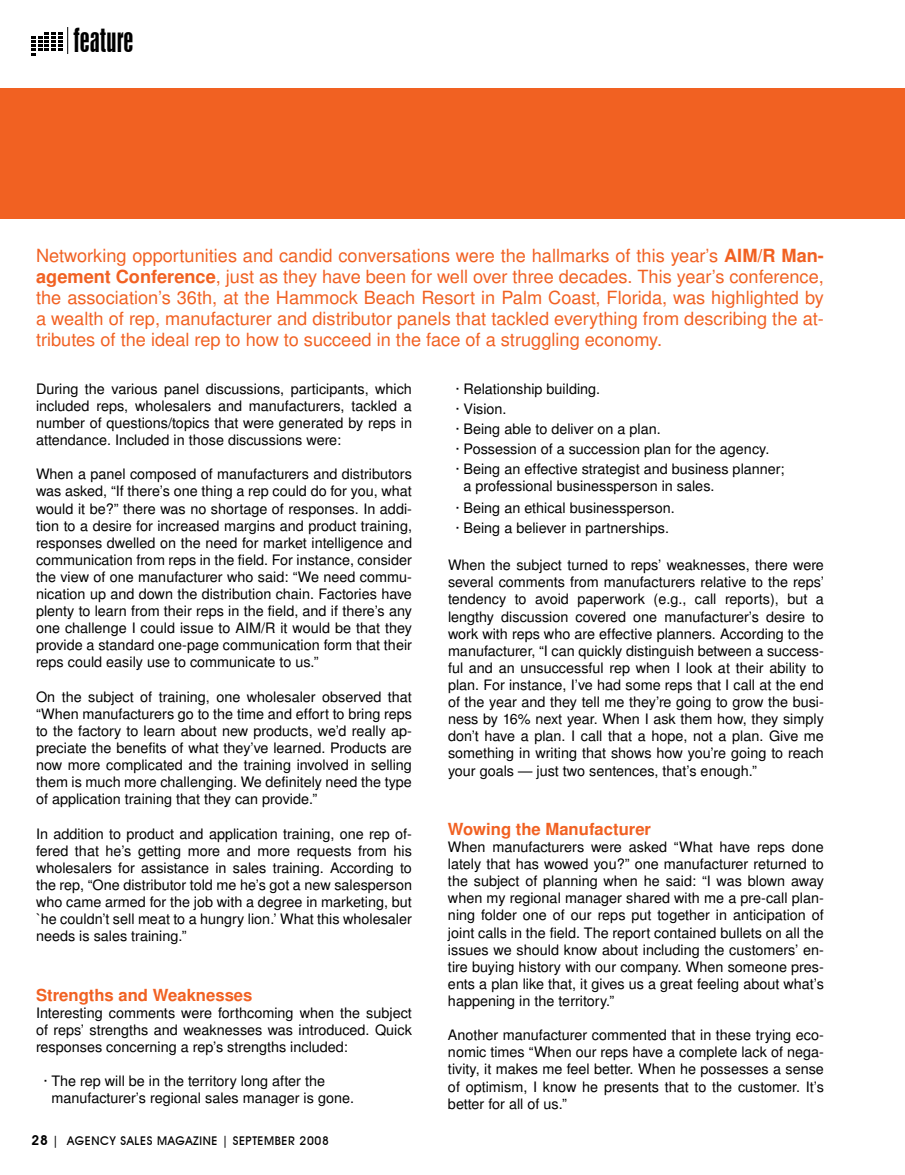
<style>
.page{position:relative;width:905px;height:1175px;background:#fff}
.page>*{position:absolute;margin:0;border:0;box-sizing:border-box;transform-origin:0 0}
.t1{font:31.05px "Swiss 924 BT Regular B";color:#000}
.t2{font:18px/21px "Turkish Sans SSK";color:#f16122;text-align:justify}
.t3{font:700 16.5px "Turkish Sans SSK";color:#f16122}
.t4{font:14.25px/17.1px "Turkish Sans SSK";color:#000;text-align:justify}
.t5{font:500 12px "Avant Garde IT Cby BT";letter-spacing:.05em;color:#000}
.s1{font-weight:700}
.s2{font-weight:600;font-size:13.5px}
</style>
<div class="page">
<svg style="left:32px;top:27px;width:36px;height:29px"></svg>
<div style="left:0;top:88px;width:904px;height:131px;background:#f16122"></div>
<h1 class="t1" style="left:74px;top:22px;width:61px">FEATURE</h1>
<p class="t2" style="left:36px;top:244px;width:789px">Networking opportunities and candid conversations were the hallmarks of this year’s <span class="s1">AIM/R Man&shy;agement Conference</span>, just as they have been for well over three decades. This year’s conference, the association’s 36th, at the Hammock Beach Resort in Palm Coast, Florida, was highlighted by a wealth of rep, manufacturer and distributor panels that tackled everything from describing the at&shy;tributes of the ideal rep to how to succeed in the face of a struggling economy.</p>
<p class="t4" style="left:36px;top:380px;width:377px">During the various panel discussions, participants, which included reps, wholesalers and manufacturers, tackled a number of questions/topics that were generated by reps in attendance. Included in those discussions were:</p>
<p class="t4" style="left:36px;top:465px;width:377px">When a panel composed of manufacturers and distributors was asked, “If there’s one thing a rep could do for you, what would it be?” there was no shortage of responses. In addi&shy;tion to a desire for increased margins and product training, responses dwelled on the need for market intelligence and communication from reps in the field. For instance, consider the view of one manufacturer who said: “We need commu&shy;nication up and down the distribution chain. Factories have plenty to learn from their reps in the field, and if there’s any one challenge I could issue to AIM/R it would be that they provide a standard one‑page communication form that their reps could easily use to communicate to us.”</p>
<p class="t4" style="left:36px;top:688px;width:377px">On the subject of training, one wholesaler observed that “When manufacturers go to the time and effort to bring reps to the factory to learn about new products, we’d really ap&shy;preciate the benefits of what they’ve learned. Products are now more complicated and the training involved in selling them is much more challenging. We definitely need the type of application training that they can provide.”</p>
<p class="t4" style="left:36px;top:824px;width:377px">In addition to product and application training, one rep of&shy;fered that he’s getting more and more requests from his wholesalers for assistance in sales training. According to the rep, “One distributor told me he’s got a new salesperson who came armed for the job with a degree in marketing, but `he couldn’t sell meat to a hungry lion.’ What this wholesaler needs is sales training.”</p>
<p class="t3" style="left:36px;top:984px;width:218px">Strengths and Weaknesses</p>
<p class="t4" style="left:36px;top:1003px;width:377px">Interesting comments were forthcoming when the subject of reps’ strengths and weaknesses was introduced. Quick responses concerning a rep’s strengths included:</p>
<p class="t4" style="left:52px;top:1072px;width:304px;text-indent:-8px">· The rep will be in the territory long after the manufacturer’s regional sales manager is gone.</p>
<p class="t5" style="left:32px;top:1133px;width:299px"><span class="s2">28</span> | AGENCY SALES MAGAZINE | SEPTEMBER 2008</p>
<p class="t4" style="left:455px;top:378px;width:330px;line-height:20.1px;text-align:left">· Relationship building.<br>· Vision.<br>· Being able to deliver on a plan.<br>· Possession of a succession plan for the agency.<br>· Being an effective strategist and business planner;</p>
<p class="t4" style="left:455px;top:475px;width:260px;line-height:21.6px;text-indent:8px">a professional businessperson in sales. · Being an ethical businessperson.</p>
<p class="t4" style="left:455px;top:519px;width:215px">· Being a believer in partnerships.</p>
<p class="t4" style="left:448px;top:556px;width:377px">When the subject turned to reps’ weaknesses, there were several comments from manufacturers relative to the reps’ tendency to avoid paperwork (e.g., call reports), but a lengthy discussion covered one manufacturer’s desire to work with reps who are effective planners. According to the manufacturer, “I can quickly distinguish between a success&shy;ful and an unsuccessful rep when I look at their ability to plan. For instance, I’ve had some reps that I call at the end of the year and they tell me they’re going to grow the busi&shy;ness by 16% next year. When I ask them how, they simply don’t have a plan. I call that a hope, not a plan. Give me something in writing that shows how you’re going to reach your goals — just two sentences, that’s enough.”</p>
<p class="t3" style="left:448px;top:819px;width:205px">Wowing the Manufacturer</p>
<p class="t4" style="left:448px;top:838px;width:377px">When manufacturers were asked “What have reps done lately that has wowed you?” one manufacturer returned to the subject of planning when he said: “I was blown away when my regional manager shared with me a pre‑call plan&shy;ning folder one of our reps put together in anticipation of joint calls in the field. The report contained bullets on all the issues we should know about including the customers’ en&shy;tire buying history with our company. When someone pres&shy;ents a plan like that, it gives us a great feeling about what’s happening in the territory.”</p>
<p class="t4" style="left:448px;top:1026px;width:377px">Another manufacturer commented that in these trying eco&shy;nomic times “When our reps have a complete lack of nega&shy;tivity, it makes me feel better. When he possesses a sense of optimism, I know he presents that to the customer. It’s better for all of us.”</p>
</div>
